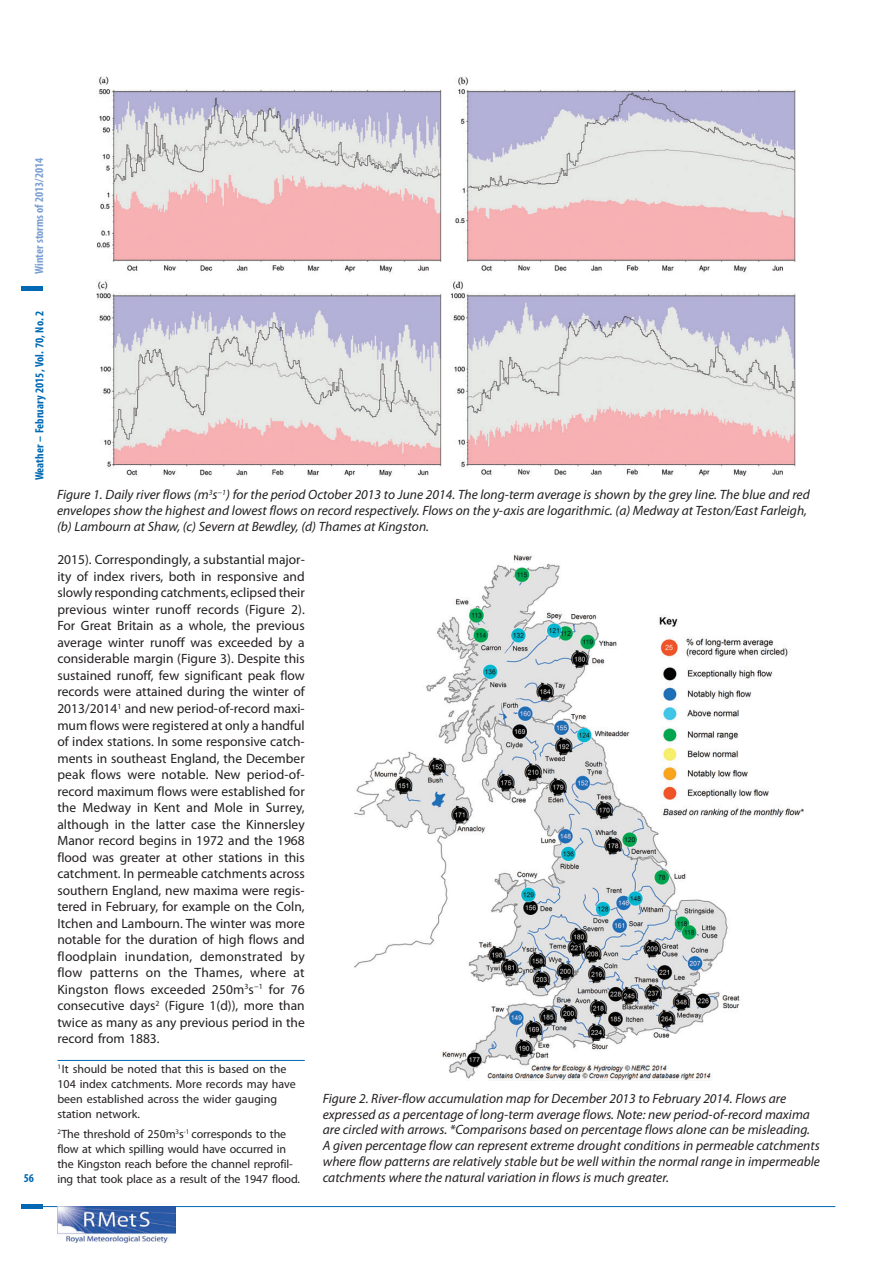
<style>
.page{position:relative;width:893px;height:1263px;background:#fff}
.page>*{position:absolute;margin:0;border:0;box-sizing:border-box;transform-origin:0 0}
.t1{font:13.5px/16.5px "Myriad Pro";color:#231f20;text-align:justify}
.t2{font:italic 13.5px/15.8px "Myriad Pro";color:#231f20}
.t3{font:12px/15px "Myriad Pro";letter-spacing:-.01em;color:#231f20}
.t4{font:700 condensed 12px "Myriad Pro";color:#0168b3}
.t5{font:700 condensed 12px "Myriad Pro";color:#7c9fd2}
</style>
<div class="page">
<hr style="left:39px;top:1206px;width:796px;height:1px;background:#0168b3">
<div style="left:22px;top:1204px;width:21px;height:5px;background:#0168b3"></div>
<img style="left:57px;top:1207px;width:118px;height:35px">
<div style="left:22px;top:286px;width:21px;height:5px;background:#0168b3"></div>
<img style="left:96px;top:77px;width:700px;height:400px">
<img style="left:354px;top:554px;width:450px;height:526px">
<hr style="left:57px;top:1060px;width:248px;height:1px;background:#0168b3">
<p class="t5" style="left:35px;top:274px;width:117px;rotate:-90deg">Winter storms of 2013/2014</p>
<p class="t4" style="left:35px;top:480px;width:171px;rotate:-90deg">Weather – February 2015, Vol. 70, No. 2</p>
<p class="t4" style="left:24px;top:1174px;width:12px">56</p>
<p class="t2" style="left:57px;top:488px;width:754px">Figur e 1. Daily river flows (m<sup>3</sup>s<sup>−1</sup>) for the period October 2013 to June 2014. The long-term average is shown by the grey line. The blue and red envelopes show the highest and lowest flows on record respectively. Flows on the y-axis are logarithmic. (a) Medway at Teston/East Farleigh, (b) Lambourn at Shaw, (c) Severn at Bewdley, (d) Thames at Kingston.</p>
<p class="t1" style="left:57px;top:553px;width:249px">2015). Correspondingly, a substantial major&shy;ity of index rivers, both in responsive and slowly responding catchments, eclipsed their previous winter runoff records (Figure 2).<br>For Great Britain as a whole, the previous average winter runoff was exceeded by a considerable margin (Figure 3). Despite this sustained runoff, few significant peak flow records were attained during the winter of 2013/2014<sup>1</sup> and new period-of-record maxi&shy;mum flows were registered at only a handful of index stations. In some responsive catch&shy;ments in southeast England, the December peak flows were notable. New period-of&shy;record maximum flows were established for the Medway in Kent and Mole in Surrey, although in the latter case the Kinnersley Manor record begins in 1972 and the 1968 flood was greater at other stations in this catchment. In permeable catchments across southern England, new maxima were regis&shy;tered in February, for example on the Coln, Itchen and Lambourn. The winter was more notable for the duration of high flows and floodplain inundation, demonstrated by flow patterns on the Thames, where at Kingston flows exceeded 250m<sup>3</sup>s<sup>−1</sup> for 76 consecutive days<sup>2</sup> (Figure 1(d)), more than twice as many as any previous period in the record from 1883.</p>
<p class="t3" style="left:57px;top:1063px;width:240px"><sup>1</sup> It should be noted that this is based on the 104 index catchments. More records may have been established across the wider gauging station network.</p>
<p class="t3" style="left:57px;top:1127px;width:244px"><sup>2</sup> The threshold of 250m<sup>3</sup>s<sup>-1</sup> corresponds to the flow at which spilling would have occurred in the Kingston reach before the channel reprofil&shy;ing that took place as a result of the 1947 flood.</p>
<p class="t2" style="left:323px;top:1091px;width:499px">Figure 2. River-flow accumulation map for December 2013 to February 2014. Flows are expressed as a percentage of long-term average flows. Note: new period-of-record maxima are circled with arrows. *Comparisons based on percentage flows alone can be misleading.<br>A given percentage flow can represent extreme drought conditions in permeable catchments where flow patterns are relatively stable but be well within the normal range in impermeable catchments where the natural variation in flows is much greater.</p>
</div>
